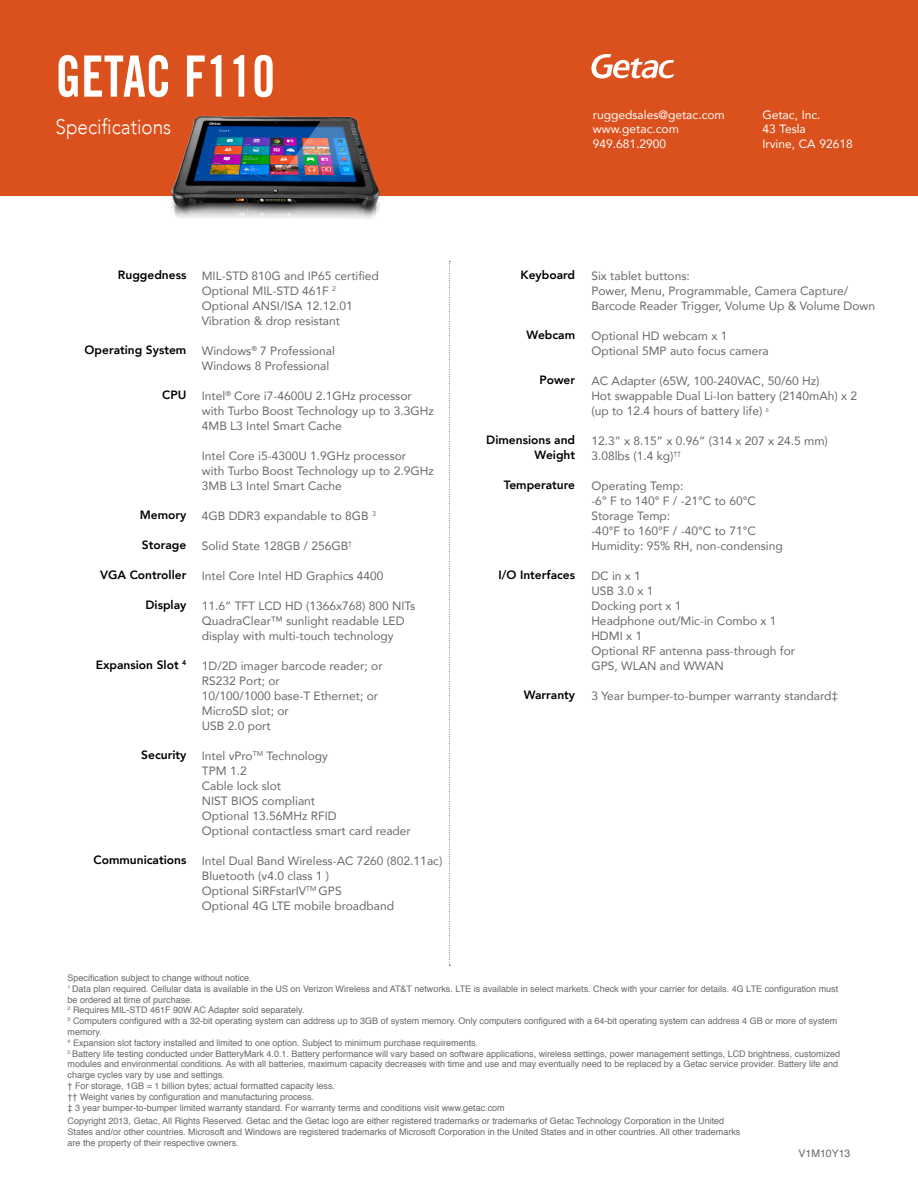
<style>
.page{position:relative;width:918px;height:1188px;background:#fff}
.page>*{position:absolute;margin:0;border:0;box-sizing:border-box;transform-origin:0 0}
.t1{font:57px "Trade Gothic Bold Cond Twenty";color:#fff;scale:.9 1}
.t2{font:300 21px "Avenir";color:#fff;scale:.9 1}
.t3{font:12px/15px "Avenir";color:#67686a}
.t4{font:800 12px/15px "Avenir";color:#000;text-align:right}
.t5{font:12px/14.4px "Avenir";color:#fff}
.t6{font:10.5px "Helvetica";color:#67686a}
.t7{font:9px/10.8px "Helvetica";color:#67686a}
.t8{font:5.25px "Helvetica";color:#67686a}
</style>
<div class="page">
<div style="left:0;top:0;width:918px;height:195px;background:#da511d"></div>
<svg style="left:591px;top:54px;width:83px;height:25px"></svg>
<svg style="left:449px;top:261px;width:1px;height:705px"></svg>
<img style="left:161px;top:115px;width:231px;height:104px">
<h1 class="t1" style="left:56px;top:42px;width:245px">GETAC F110</h1>
<h2 class="t2" style="left:56px;top:114px;width:130px">Specifications</h2>
<h3 class="t5" style="left:593px;top:107px;width:133px">ruggedsales@getac.com www.getac.com<br>949.681.2900</h3>
<h3 class="t5" style="left:762px;top:107px;width:92px">Getac, Inc.<br>43 Tesla<br>Irvine, CA 92618</h3>
<h3 class="t4" style="left:118px;top:267px;width:70px">Ruggedness</h3>
<h3 class="t4" style="left:85px;top:342px;width:103px">Operating System</h3>
<h3 class="t4" style="left:162px;top:387px;width:26px">CPU</h3>
<h3 class="t4" style="left:140px;top:507px;width:48px">Memory</h3>
<h3 class="t4" style="left:142px;top:537px;width:46px">Storage</h3>
<h3 class="t4" style="left:100px;top:567px;width:88px">VGA Controller</h3>
<h3 class="t4" style="left:146px;top:597px;width:42px">Display</h3>
<h3 class="t4" style="left:96px;top:657px;width:92px">Expansion Slot <sup>4</sup></h3>
<h3 class="t4" style="left:141px;top:747px;width:47px">Security</h3>
<h3 class="t4" style="left:94px;top:852px;width:94px">Communications</h3>
<h3 class="t3" style="left:202px;top:268px;width:179px">MIL-STD 810G and IP65 certified<br>Optional MIL-STD 461F <sup>2<br></sup>Optional ANSI/ISA 12.12.01<br>Vibration &amp; drop resistant</h3>
<h3 class="t3" style="left:202px;top:343px;width:135px">Windows<sup>®</sup> 7 Professional<br>Windows 8 Professional</h3>
<h3 class="t3" style="left:202px;top:388px;width:233px">Intel<sup>®</sup> Core i7-4600U 2.1GHz processor with Turbo Boost Technology up to 3.3GHz<br>4MB L3 Intel Smart Cache</h3>
<h3 class="t3" style="left:202px;top:448px;width:233px">Intel Core i5-4300U 1.9GHz processor<br>with Turbo Boost Technology up to 2.9GHz<br>3MB L3 Intel Smart Cache</h3>
<h3 class="t3" style="left:202px;top:508px;width:176px">4GB DDR3 expandable to 8GB <sup>3</sup></h3>
<h3 class="t3" style="left:202px;top:538px;width:152px">Solid State 128GB / 256GB<sup>†</sup></h3>
<h3 class="t3" style="left:202px;top:568px;width:183px">Intel Core Intel HD Graphics 4400</h3>
<h3 class="t3" style="left:202px;top:598px;width:215px">11.6” TFT LCD HD (1366x768) 800 NITs<br>QuadraClear™ sunlight readable LED display with multi-touch technology</h3>
<h3 class="t3" style="left:202px;top:658px;width:182px">1D/2D imager barcode reader; or<br>RS232 Port; or<br>10/100/1000 base-T Ethernet; or<br>MicroSD slot; or<br>USB 2.0 port</h3>
<h3 class="t3" style="left:202px;top:748px;width:211px">Intel vPro<sup>TM</sup> Technology<br>TPM 1.2<br>Cable lock slot<br>NIST BIOS compliant<br>Optional 13.56MHz RFID<br>Optional contactless smart card reader</h3>
<h3 class="t3" style="left:202px;top:853px;width:242px">Intel Dual Band Wireless-AC 7260 (802.11ac)<br>Bluetooth (v4.0 class 1 )<br>Optional SiRFstarIV<sup>TM</sup> GPS<br>Optional 4G LTE mobile broadband</h3>
<h3 class="t4" style="left:520px;top:267px;width:56px">Keyboard</h3>
<h3 class="t4" style="left:526px;top:327px;width:50px">Webcam</h3>
<h3 class="t4" style="left:539px;top:372px;width:37px">Power</h3>
<h3 class="t4" style="left:486px;top:432px;width:90px">Dimensions and<br>Weight</h3>
<h3 class="t4" style="left:504px;top:477px;width:73px">Temperature</h3>
<h3 class="t4" style="left:498px;top:567px;width:78px">I/O Interfaces</h3>
<h3 class="t4" style="left:524px;top:687px;width:53px">Warranty</h3>
<h3 class="t3" style="left:591px;top:268px;width:285px">Six tablet buttons:<br>Power, Menu, Programmable, Camera Capture/<br>Barcode Reader Trigger, Volume Up &amp; Volume Down</h3>
<h3 class="t3" style="left:591px;top:328px;width:179px">Optional HD webcam x 1<br>Optional 5MP auto focus camera</h3>
<h3 class="t3" style="left:591px;top:373px;width:267px">AC Adapter (65W, 100-240VAC, 50/60 Hz)<br>Hot swappable Dual Li-Ion battery (2140mAh) x 2 (up to 12.4 hours of battery life)</h3>
<p class="t8" style="left:766px;top:406px;width:4px">5</p>
<h3 class="t3" style="left:591px;top:433px;width:238px">12.3” x 8.15” x 0.96” (314 x 207 x 24.5 mm)<br>3.08lbs (1.4 kg)<sup>††</sup></h3>
<h3 class="t3" style="left:591px;top:478px;width:193px">Operating Temp:<br>-6° F to 140° F / -21°C to 60°C<br>Storage Temp:<br>-40°F to 160°F / -40°C to 71°C<br>Humidity: 95% RH, non-condensing</h3>
<h3 class="t3" style="left:591px;top:568px;width:205px">DC in x 1<br>USB 3.0 x 1<br>Docking port x 1<br>Headphone out/Mic-in Combo x 1<br>HDMI x 1<br>Optional RF antenna pass-through for<br>GPS, WLAN and WWAN</h3>
<h3 class="t3" style="left:591px;top:688px;width:248px">3 Year bumper-to-bumper warranty standard‡</h3>
<p class="t7" style="left:68px;top:973px;width:774px">Specification subject to change without notice.<br><sup>1</sup> Data plan required. Cellular data is available in the US on Verizon Wireless and AT&amp;T networks. LTE is available in select markets. Check with your carrier for details. 4G LTE configuration must be ordered at time of purchase.<br><sup>2</sup> Requires MIL-STD 461F 90W AC Adapter sold separately.<br><sup>3</sup> Computers configured with a 32-bit operating system can address up to 3GB of system memory. Only computers configured with a 64-bit operating system can address 4 GB or more of system memory.<br><sup>4</sup> Expansion slot factory installed and limited to one option. Subject to minimum purchase requirements.<br><sup>5</sup> Battery life testing conducted under BatteryMark 4.0.1. Battery performance will vary based on software applications, wireless settings, power management settings, LCD brightness, customized modules and environmental conditions. As with all batteries, maximum capacity decreases with time and use and may eventually need to be replaced by a Getac service provider. Battery life and charge cycles vary by use and settings.<br>† For storage, 1GB = 1 billion bytes; actual formatted capacity less.<br>†† Weight varies by configuration and manufacturing process.<br>‡ 3 year bumper-to-bumper limited warranty standard. For warranty terms and conditions visit www.getac.com</p>
<p class="t7" style="left:68px;top:1116px;width:674px">Copyright 2013, Getac, All Rights Reserved. Getac and the Getac logo are either registered trademarks or trademarks of Getac Technology Corporation in the United<br>States and/or other countries. Microsoft and Windows are registered trademarks of Microsoft Corporation in the United States and in other countries. All other trademarks are the property of their respective owners.</p>
<p class="t6" style="left:799px;top:1146px;width:53px">V1M10Y13</p>
</div>
